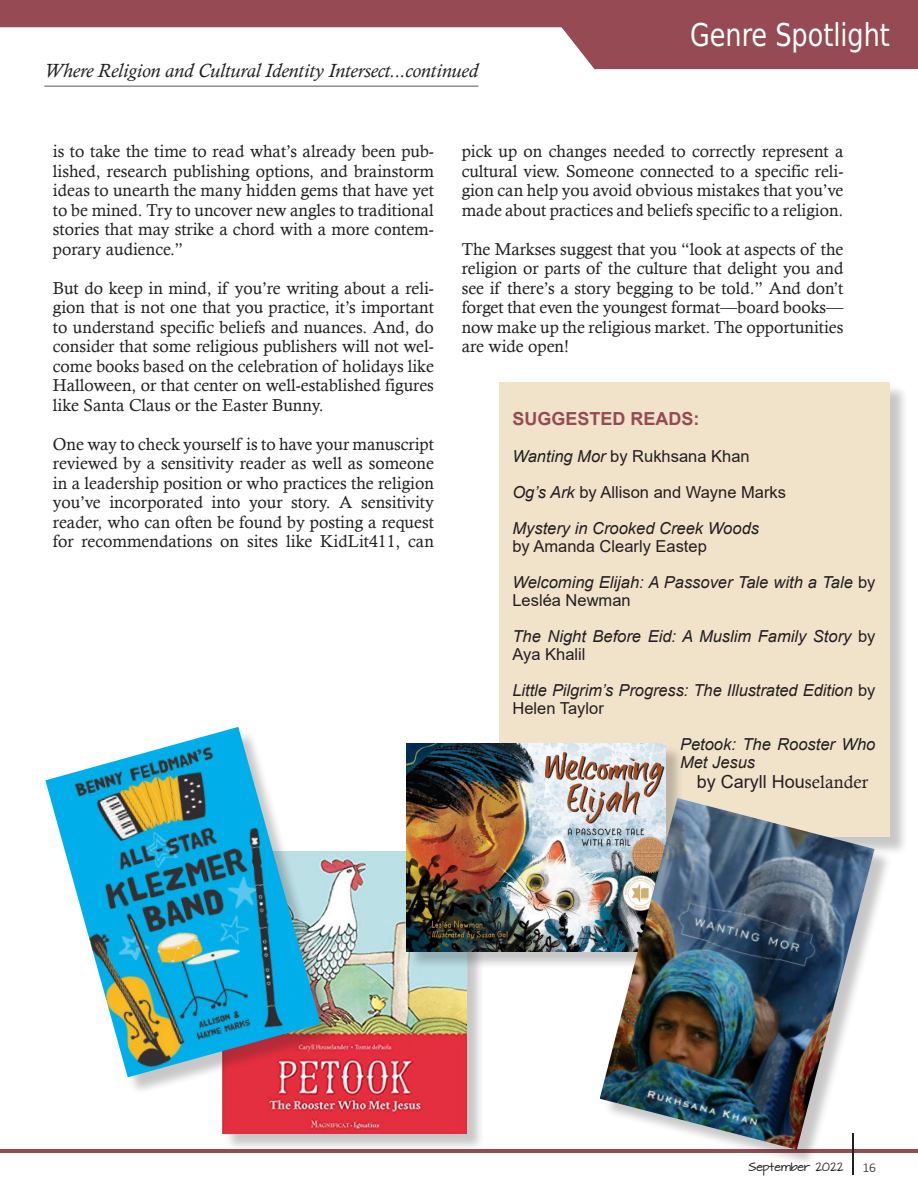
<style>
.page{position:relative;width:918px;height:1188px;background:#fff}
.page>*{position:absolute;margin:0;border:0;box-sizing:border-box;transform-origin:0 0}
.t1{font:31.5px "DejaVu Sans Condensed";color:#fff;scale:.9 1}
.t2{font:italic 19.5px "Calisto";color:#231f20}
.t3{font:18px "Arial";color:#231f20}
.t4{font:700 18px "Arial";color:#964a53}
.t5{font:17.25px/19.5px "Calisto";color:#231f20;text-align:justify}
.t6{font:italic 16.5px/18px "Arial";color:#231f20}
.t7{font:16.5px "Arial";color:#231f20}
.t8{font:300 13.5px "Calibri";color:#231f20}
.t9{font:10.2px "Architects Daughter";color:#231f20}
.s1{font-style:italic}
.s2{font-style:normal}
.s3{font-family:"Calisto"}
</style>
<div class="page">
<hr style="left:0;top:1149px;width:918px;height:4px;background:#964a53">
<hr style="left:852px;top:1133px;width:2px;height:42px;background:#231f20">
<svg style="left:0;top:0;width:918px;height:69px;fill:#964a53"></svg>
<div style="left:224px;top:853px;width:261px;height:299px;background:#231f20;opacity:.25"></div>
<img style="left:222px;top:851px;width:244px;height:282px">
<hr style="left:44px;top:86px;width:434px;height:1px;background:#57585a">
<div style="left:49px;top:730px;width:290px;height:365px;background:#231f20;opacity:.25"></div>
<img style="left:45px;top:727px;width:276px;height:350px">
<div style="left:501px;top:385px;width:408px;height:471px;background:#231f20;opacity:.25"></div>
<div style="left:499px;top:382px;width:391px;height:455px;background:#f1e3ca"></div>
<div style="left:409px;top:745px;width:274px;height:225px;background:#231f20;opacity:.25"></div>
<img style="left:406px;top:743px;width:259px;height:208px">
<div style="left:603px;top:801px;width:289px;height:367px;background:#231f20;opacity:.25"></div>
<img style="left:600px;top:798px;width:275px;height:352px">
<p class="t2" style="left:44px;top:59px;width:435px">Where Religion and Cultural Identity Intersect...continued</p>
<p class="t1" style="left:690px;top:9px;width:223px">Genre Spotlight</p>
<p class="t5" style="left:53px;top:141px;width:383px">is to take the time to read what’s already been pub&shy;lished, research publishing options, and brainstorm ideas to unearth the many hidden gems that have yet to be mined. Try to uncover new angles to traditional stories that may strike a chord with a more contem&shy;porary audience.”</p>
<p class="t5" style="left:53px;top:278px;width:383px">But do keep in mind, if you’re writing about a reli&shy;gion that is not one that you practice, it’s important to understand specific beliefs and nuances. And, do consider that some religious publishers will not wel&shy;come books based on the celebration of holidays like Halloween, or that center on well-established figures like Santa Claus or the Easter Bunny.</p>
<p class="t5" style="left:53px;top:434px;width:383px">One way to check yourself is to have your manuscript reviewed by a sensitivity reader as well as someone in a leadership position or who practices the religion you’ve incorporated into your story. A sensitivity reader, who can often be found by posting a request for recommendations on sites like KidLit411, can</p>
<p class="t5" style="left:462px;top:141px;width:383px">pick up on changes needed to correctly represent a cultural view. Someone connected to a specific reli&shy;gion can help you avoid obvious mistakes that you’ve made about practices and beliefs specific to a religion.</p>
<p class="t5" style="left:462px;top:239px;width:383px">The Markses suggest that you “look at aspects of the religion or parts of the culture that delight you and see if there’s a story begging to be told.” And don’t forget that even the youngest format—board books— now make up the religious market. The opportunities are wide open!</p>
<p class="t4" style="left:512px;top:406px;width:189px">SUGGESTED READS:</p>
<p class="t7" style="left:512px;top:445px;width:239px"><span class="s1">Wanting Mor</span> by Rukhsana Khan</p>
<p class="t7" style="left:512px;top:481px;width:275px"><span class="s1">Og’s Ark</span> by Allison and Wayne Marks</p>
<p class="t6" style="left:512px;top:520px;width:248px">Mystery in Crooked Creek Woods</p>
<p class="t7" style="left:512px;top:535px;width:196px">by Amanda Clearly Eastep</p>
<p class="t6" style="left:512px;top:574px;width:364px">Welcoming Elijah: A Passover Tale with a Tale <span class="s2">by<br>Lesléa Newman</span></p>
<p class="t6" style="left:512px;top:628px;width:364px">The Night Before Eid: A Muslim Family Story <span class="s2">by<br>Aya Khalil</span></p>
<p class="t6" style="left:512px;top:682px;width:364px">Little Pilgrim’s Progress: The Illustrated Edition <span class="s2">by<br>Helen Taylor</span></p>
<p class="t6" style="left:680px;top:736px;width:197px">Petook: The Rooster Who<br>Met Jesus</p>
<p class="t3" style="left:697px;top:769px;width:173px">by Caryll Hou<span class="s3">selander</span></p>
<p class="t9" style="left:749px;top:1159px;width:97px">September 2022</p>
<p class="t8" style="left:862px;top:1159px;width:15px">16</p>
</div>
